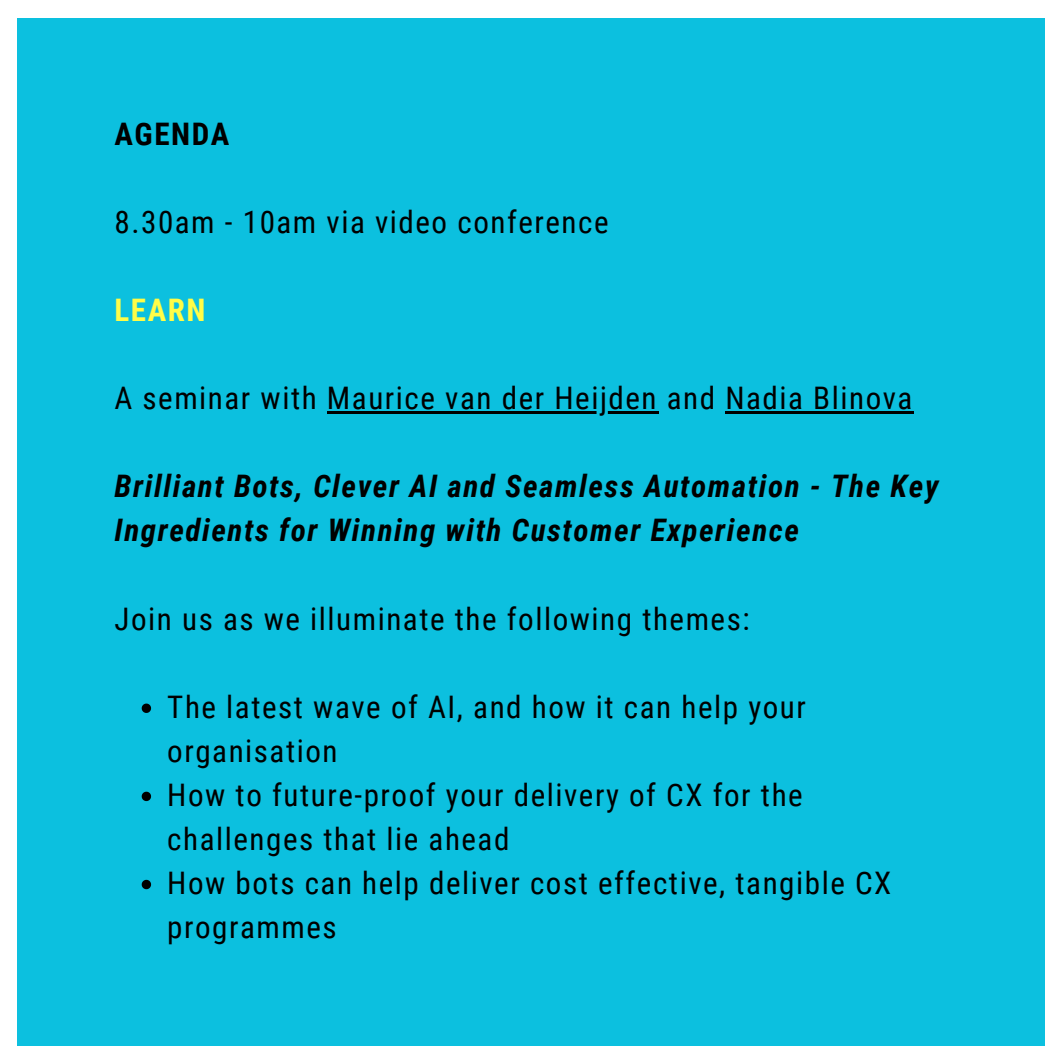
<style>
.page{position:relative;width:1063px;height:1064px;background:#fff}
.page>*{position:absolute;margin:0;border:0;box-sizing:border-box;transform-origin:0 0}
.t1{font:31px/44px "Roboto Condensed";letter-spacing:.05em;color:#000}
.t2{font:italic 700 31px/44px "Roboto Condensed";letter-spacing:.05em;color:#000}
.t3{font:700 31px "Roboto Condensed";letter-spacing:.05em;color:#000}
.t4{font:700 31px "Roboto Condensed";letter-spacing:.05em;color:#fffd47}
</style>
<div class="page">
<div style="left:18px;top:18px;width:1026px;height:1026px;background:#0cc0df"></div>
<hr style="left:327px;top:411px;width:331px;height:3px;background:#000">
<hr style="left:725px;top:411px;width:189px;height:3px;background:#000">
<svg style="left:142px;top:703px;width:9px;height:9px"></svg>
<svg style="left:142px;top:791px;width:9px;height:9px"></svg>
<svg style="left:142px;top:879px;width:9px;height:9px"></svg>
<p class="t3" style="left:114px;top:116px;width:116px">AGENDA</p>
<p class="t1" style="left:114px;top:200px;width:495px">8.30am - 10am via video conference</p>
<p class="t4" style="left:114px;top:292px;width:92px">LEARN</p>
<p class="t1" style="left:114px;top:376px;width:799px">A seminar with Maurice van der Heijden and Nadia Blinova</p>
<p class="t2" style="left:114px;top:464px;width:825px">Brilliant Bots, Clever AI and Seamless Automation - The Key<br>Ingredients for Winning with Customer Experience</p>
<p class="t1" style="left:114px;top:596px;width:636px">Join us as we illuminate the following themes:</p>
<p class="t1" style="left:167px;top:684px;width:640px">The latest wave of AI, and how it can help your organisation</p>
<p class="t1" style="left:167px;top:773px;width:637px">How to future-proof your delivery of CX for the challenges that lie ahead</p>
<p class="t1" style="left:167px;top:861px;width:725px">How bots can help deliver cost effective, tangible CX programmes</p>
</div>
